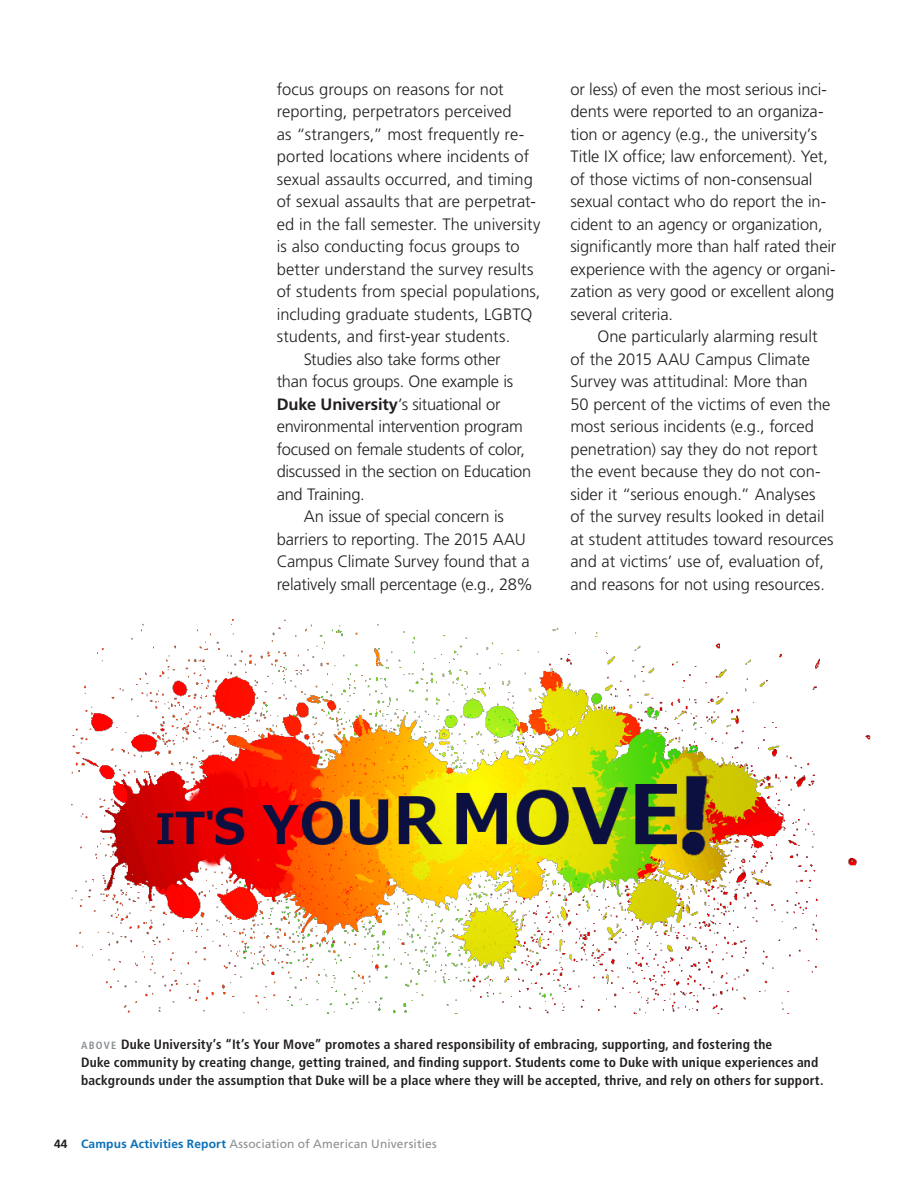
<style>
.page{position:relative;width:918px;height:1188px;background:#fff}
.page>*{position:absolute;margin:0;border:0;box-sizing:border-box;transform-origin:0 0}
.t1{font:300 16.5px/22.5px "Frutiger LT Std";letter-spacing:-.005em;color:#231f20}
.t2{font:700 condensed 13.5px/18px "Frutiger LT Std";letter-spacing:.015em;color:#231f20}
.t3{font:12px "Frutiger LT Std";letter-spacing:.01em;color:#8a8e91}
.s1{font-weight:700}
.s2{font-size:10.5px;color:#8a8e91}
.s3{font-weight:700;color:#231f20}
.s4{font-weight:700;color:#0970b9}
</style>
<div class="page">
<img style="left:72px;top:619px;width:799px;height:395px">
<p class="t1" style="left:277px;top:78px;width:265px">focus groups on reasons for not reporting, perpetrators perceived<br>as “strangers,” most frequently re&shy;ported locations where incidents of sexual assaults occurred, and timing of sexual assaults that are perpetrat&shy;ed in the fall semester. The university is also conducting focus groups to better understand the survey results of students from special populations, including graduate students, LGBTQ students, and first-year students.</p>
<p class="t1" style="left:277px;top:348px;width:256px;text-indent:27px">Studies also take forms other than focus groups. One example is<br><span class="s1">Duke University</span>’s situational or environmental intervention program focused on female students of color, discussed in the section on Education and Training.</p>
<p class="t1" style="left:277px;top:505px;width:258px;text-align:center">An issue of special concern is<br>barriers to reporting. The 2015 AAU Campus Climate Survey found that a relatively small percentage (e.g., 28%</p>
<p class="t1" style="left:570px;top:78px;width:268px">or less) of even the most serious inci&shy;dents were reported to an organiza&shy;tion or agency (e.g., the university’s Title IX office; law enforcement). Yet, of those victims of non-consensual sexual contact who do report the in&shy;cident to an agency or organization, significantly more than half rated their experience with the agency or organi&shy;zation as very good or excellent along several criteria.</p>
<p class="t1" style="left:570px;top:325px;width:265px;text-indent:27px">One particularly alarming result of the 2015 AAU Campus Climate Survey was attitudinal: More than<br>50 percent of the victims of even the most serious incidents (e.g., forced penetration) say they do not report the event because they do not con&shy;sider it “serious enough.” Analyses of the survey results looked in detail at student attitudes toward resources and at victims’ use of, evaluation of, and reasons for not using resources.</p>
<p class="t2" style="left:81px;top:1035px;width:744px"><span class="s2">ABOVE</span> Duke University’s “It’s Your Move” promotes a shared responsibility of embracing, supporting, and fostering the<br>Duke community by creating change, getting trained, and finding support. Students come to Duke with unique experiences and backgrounds under the assumption that Duke will be a place where they will be accepted, thrive, and rely on others for support.</p>
<p class="t3" style="left:54px;top:1136px;width:384px"><span class="s3">44</span> <span class="s4">Campus Activities Report</span> Association of American Universities</p>
</div>
